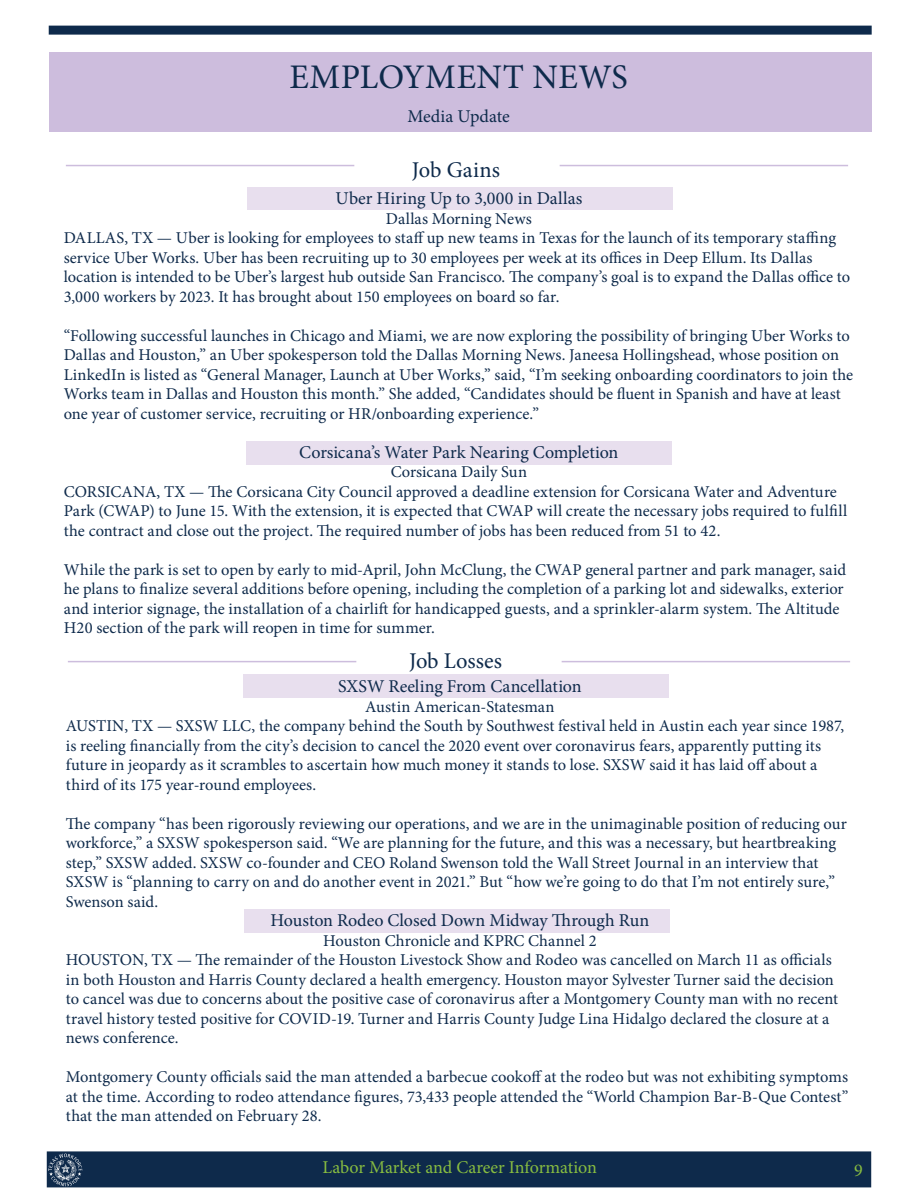
<style>
.page{position:relative;width:918px;height:1188px;background:#fff}
.page>*{position:absolute;margin:0;border:0;box-sizing:border-box;transform-origin:0 0}
.t1{font:34.5px "Minion Pro";letter-spacing:.01em;color:#0e2a4b}
.t2{font:22.5px "Minion Pro";color:#0e2a4b}
.t3{font:18px "Minion Pro";letter-spacing:-.005em;color:#0e2a4b}
.t4{font:18px "Minion Pro";letter-spacing:-.005em;color:#88bd40}
.t5{font:16.5px/19.5px "Minion Pro";color:#0e2a4b}
</style>
<div class="page">
<div style="left:49px;top:52px;width:823px;height:80px;background:#cdbddd"></div>
<div style="left:49px;top:26px;width:823px;height:9px;background:#0e2a4b"></div>
<div style="left:47px;top:1151px;width:824px;height:36px;background:#0e2a4b"></div>
<svg style="left:48px;top:1154px;width:34px;height:32px"></svg>
<div style="left:243px;top:674px;width:425px;height:24px;background:#e8dfee"></div>
<div style="left:244px;top:909px;width:426px;height:24px;background:#e8dfee"></div>
<hr style="left:68px;top:661px;width:288px;height:1px;background:#cdbddd">
<hr style="left:562px;top:661px;width:288px;height:1px;background:#cdbddd">
<hr style="left:66px;top:165px;width:288px;height:1px;background:#cdbddd">
<hr style="left:560px;top:165px;width:288px;height:1px;background:#cdbddd">
<div style="left:246px;top:441px;width:426px;height:24px;background:#e8dfee"></div>
<div style="left:248px;top:188px;width:425px;height:22px;background:#e8dfee"></div>
<p class="t1" style="left:290px;top:54px;width:340px">EMPLOYMENT NEWS</p>
<p class="t3" style="left:408px;top:104px;width:104px">Media Update</p>
<p class="t2" style="left:412px;top:155px;width:90px">Job Gains</p>
<p class="t3" style="left:335px;top:186px;width:248px">Uber Hiring Up to 3,000 in Dallas</p>
<p class="t5" style="left:386px;top:209px;width:147px">Dallas Morning News</p>
<p class="t5" style="left:64px;top:228px;width:788px">DALLAS, TX — Uber is looking for employees to staff up new teams in Texas for the launch of its temporary staffing service Uber Works. Uber has been recruiting up to 30 employees per week at its offices in Deep Ellum. Its Dallas location is intended to be Uber’s largest hub outside San Francisco. The company’s goal is to expand the Dallas office to 3,000 workers by 2023. It has brought about 150 employees on board so far.</p>
<p class="t5" style="left:64px;top:326px;width:791px">“Following successful launches in Chicago and Miami, we are now exploring the possibility of bringing Uber Works to Dallas and Houston,” an Uber spokesperson told the Dallas Morning News. Janeesa Hollingshead, whose position on LinkedIn is listed as “General Manager, Launch at Uber Works,” said, “I’m seeking onboarding coordinators to join the Works team in Dallas and Houston this month.” She added, “Candidates should be fluent in Spanish and have at least one year of customer service, recruiting or HR/onboarding experience.”</p>
<p class="t3" style="left:299px;top:440px;width:321px">Corsicana’s Water Park Nearing Completion</p>
<p class="t5" style="left:391px;top:462px;width:138px">Corsicana Daily Sun</p>
<p class="t5" style="left:64px;top:482px;width:785px">CORSICANA, TX — The Corsicana City Council approved a deadline extension for Corsicana Water and Adventure<br>Park (CWAP) to June 15. With the extension, it is expected that CWAP will create the necessary jobs required to fulfill the contract and close out the project. The required number of jobs has been reduced from 51 to 42.</p>
<p class="t5" style="left:64px;top:560px;width:784px">While the park is set to open by early to mid-April, John McClung, the CWAP general partner and park manager, said he plans to finalize several additions before opening, including the completion of a parking lot and sidewalks, exterior and interior signage, the installation of a chairlift for handicapped guests, and a sprinkler-alarm system. The Altitude H20 section of the park will reopen in time for summer.</p>
<p class="t2" style="left:409px;top:646px;width:94px">Job Losses</p>
<p class="t3" style="left:338px;top:675px;width:245px">SXSW Reeling From Cancellation</p>
<p class="t5" style="left:365px;top:697px;width:191px">Austin American-Statesman</p>
<p class="t5" style="left:66px;top:716px;width:780px">AUSTIN, TX — SXSW LLC, the company behind the South by Southwest festival held in Austin each year since 1987, is reeling financially from the city’s decision to cancel the 2020 event over coronavirus fears, apparently putting its future in jeopardy as it scrambles to ascertain how much money it stands to lose. SXSW said it has laid off about a third of its 175 year-round employees.</p>
<p class="t5" style="left:66px;top:814px;width:783px">The company “has been rigorously reviewing our operations, and we are in the unimaginable position of reducing our workforce,” a SXSW spokesperson said. “We are planning for the future, and this was a necessary, but heartbreaking step,” SXSW added. SXSW co-founder and CEO Roland Swenson told the Wall Street Journal in an interview that SXSW is “planning to carry on and do another event in 2021.” But “how we’re going to do that I’m not entirely sure,” Swenson said.</p>
<p class="t3" style="left:270px;top:909px;width:380px">Houston Rodeo Closed Down Midway Through Run</p>
<p class="t5" style="left:323px;top:931px;width:275px">Houston Chronicle and KPRC Channel 2</p>
<p class="t5" style="left:66px;top:950px;width:774px">HOUSTON, TX — The remainder of the Houston Livestock Show and Rodeo was cancelled on March 11 as officials in both Houston and Harris County declared a health emergency. Houston mayor Sylvester Turner said the decision to cancel was due to concerns about the positive case of coronavirus after a Montgomery County man with no recent travel history tested positive for COVID-19. Turner and Harris County Judge Lina Hidalgo declared the closure at a news conference.</p>
<p class="t5" style="left:66px;top:1067px;width:784px;text-align:justify">Montgomery County officials said the man attended a barbecue cookoff at the rodeo but was not exhibiting symptoms at the time. According to rodeo attendance figures, 73,433 people attended the “World Champion Bar-B-Que Contest” that the man attended on February 28.</p>
<p class="t4" style="left:323px;top:1155px;width:276px">Labor Market and Career Information</p>
<p class="t4" style="left:854px;top:1158px;width:10px">9</p>
</div>
